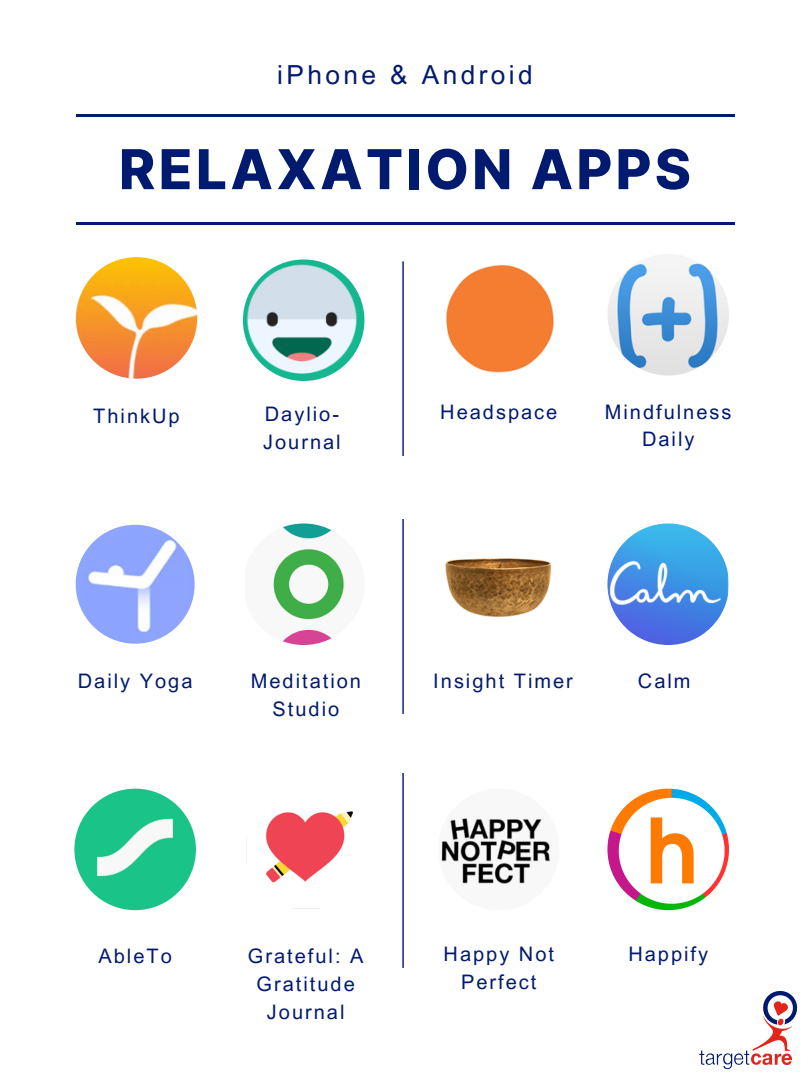
<style>
.page{position:relative;width:810px;height:1080px;background:#fff}
.page>*{position:absolute;margin:0;border:0;box-sizing:border-box;transform-origin:0 0}
.t1{font:800 55px "Inter";letter-spacing:.06em;color:#001a70}
.t2{font:26.25px "Arial MT Pro";letter-spacing:.13em;color:#001a70}
.t3{font:20px/27.6px "Arial MT Pro";letter-spacing:.1em;color:#001a70;text-align:center}
</style>
<div class="page">
<hr style="left:76px;top:222px;width:658px;height:3px;background:#001a70">
<hr style="left:76px;top:115px;width:658px;height:2px;background:#001a70">
<svg style="left:247px;top:263px;width:117px;height:116px"></svg>
<svg style="left:74px;top:802px;width:102px;height:109px"></svg>
<svg style="left:638px;top:802px;width:91px;height:109px"></svg>
<svg style="left:75px;top:524px;width:100px;height:116px"></svg>
<svg style="left:636px;top:526px;width:93px;height:114px"></svg>
<img style="left:76px;top:257px;width:121px;height:122px;border-radius:50%">
<img style="left:607px;top:523px;width:122px;height:122px;border-radius:50%">
<img style="left:438px;top:523px;width:122px;height:122px;border-radius:50%">
<img style="left:243px;top:523px;width:121px;height:122px;border-radius:50%">
<img style="left:442px;top:260px;width:121px;height:121px;border-radius:50%">
<img style="left:607px;top:254px;width:122px;height:122px;border-radius:50%">
<img style="left:243px;top:259px;width:121px;height:122px;border-radius:50%">
<img style="left:607px;top:789px;width:122px;height:121px;border-radius:50%">
<img style="left:438px;top:789px;width:122px;height:121px;border-radius:50%">
<img style="left:245px;top:789px;width:122px;height:121px;border-radius:50%">
<img style="left:74px;top:789px;width:122px;height:121px;border-radius:50%">
<svg style="left:402px;top:261px;width:2px;height:195px"></svg>
<img style="left:76px;top:525px;width:119px;height:119px;border-radius:50%">
<svg style="left:699px;top:990px;width:99px;height:79px"></svg>
<svg style="left:402px;top:519px;width:2px;height:195px"></svg>
<svg style="left:402px;top:773px;width:2px;height:195px"></svg>
<p class="t2" style="left:277px;top:65px;width:257px">iPhone &amp; Android</p>
<p class="t1" style="left:119px;top:136px;width:574px">RELAXATION APPS</p>
<p class="t3" style="left:93px;top:405px;width:88px">ThinkUp</p>
<p class="t3" style="left:263px;top:403px;width:79px;text-align:left">Daylio-<br>Journal</p>
<p class="t3" style="left:440px;top:400px;width:119px">Headspace</p>
<p class="t3" style="left:605px;top:400px;width:128px">Mindfulness<br>Daily</p>
<p class="t3" style="left:78px;top:670px;width:116px">Daily Yoga</p>
<p class="t3" style="left:251px;top:670px;width:112px">Meditation<br>Studio</p>
<p class="t3" style="left:433px;top:670px;width:141px">Insight Timer</p>
<p class="t3" style="left:638px;top:670px;width:54px">Calm</p>
<p class="t3" style="left:99px;top:945px;width:75px">AbleTo</p>
<p class="t3" style="left:444px;top:943px;width:112px">Happy Not<br>Perfect</p>
<p class="t3" style="left:628px;top:943px;width:81px">Happify</p>
<p class="t3" style="left:248px;top:945px;width:117px">Grateful: A<br>Gratitude<br>Journal</p>
</div>
